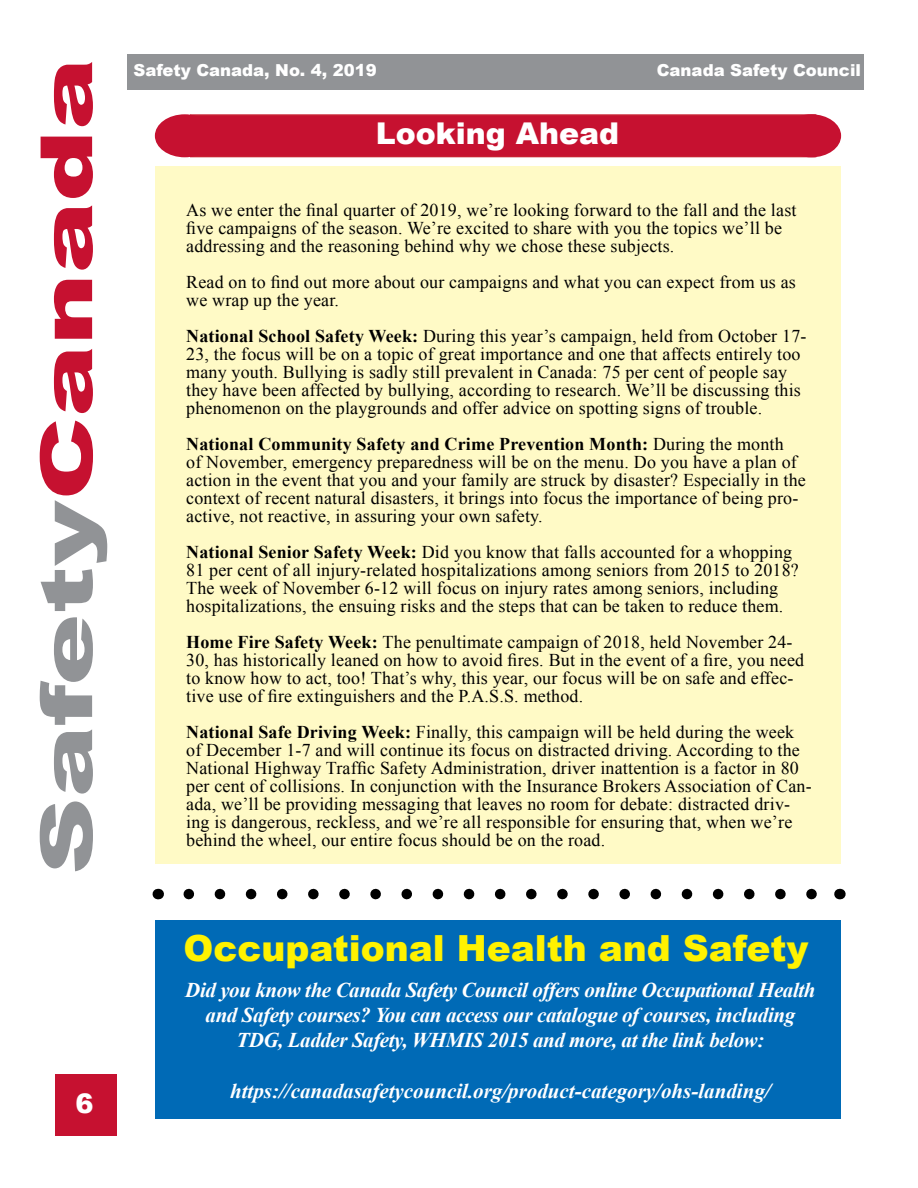
<style>
.page{position:relative;width:918px;height:1188px;background:#fff}
.page>*{position:absolute;margin:0;border:0;box-sizing:border-box;transform-origin:0 0}
.t1{font:900 72px "Arial";color:#919396;scale:1.49 1}
.t2{font:900 36px "Arial";color:#fff200}
.t3{font:900 30px "Arial";color:#fff}
.t4{font:900 27px "Arial";color:#fff}
.t5{font:italic 700 21px/25.2px "Times New Roman";letter-spacing:-.02em;color:#fff;text-align:center}
.t6{font:italic 700 21px "Times New Roman";color:#fff}
.t7{font:18px/18px "Times New Roman";letter-spacing:.01em;color:#000}
.t8{font:900 16.5px "Arial";color:#fff}
.s1{color:#c61130}
.s2{font-weight:700}
</style>
<div class="page">
<div style="left:128px;top:54px;width:736px;height:36px;background:#919396"></div>
<svg style="left:189px;top:889px;width:628px;height:10px"></svg>
<div style="left:56px;top:1075px;width:61px;height:61px;background:#c61130"></div>
<div style="left:155px;top:920px;width:685px;height:198px;background:#006ab6"></div>
<div style="left:155px;top:167px;width:686px;height:697px;background:#fffac6"></div>
<div style="left:190px;top:114px;width:626px;height:43px;background:#c61130;border:2px solid #c72032"></div>
<div style="left:155px;top:114px;width:60px;height:43px;background:#c61130;border-radius:50%"></div>
<div style="left:781px;top:114px;width:60px;height:43px;background:#c61130;border-radius:50%"></div>
<h1 class="t1" style="left:14px;top:875px;width:550px;rotate:-90deg">Safety<span class="s1">Canada</span></h1>
<h3 class="t4" style="left:76px;top:1084px;width:20px">6</h3>
<p class="t8" style="left:134px;top:58px;width:245px">Safety Canada, No. 4, 2019</p>
<p class="t8" style="left:657px;top:58px;width:206px">Canada Safety Council</p>
<h3 class="t3" style="left:376px;top:112px;width:245px">Looking Ahead</h3>
<p class="t7" style="left:186px;top:201px;width:612px">As we enter the final quarter of 2019, we’re looking forward to the fall and the last five campaigns of the season. We’re excited to share with you the topics we’ll be addressing and the reasoning behind why we chose these subjects.</p>
<p class="t7" style="left:186px;top:273px;width:611px">Read on to find out more about our campaigns and what you can expect from us as we wrap up the year.</p>
<p class="t7" style="left:186px;top:327px;width:622px"><span class="s2">National School Safety Week:</span> During this year’s campaign, held from October 17- 23, the focus will be on a topic of great importance and one that affects entirely too many youth. Bullying is sadly still prevalent in Canada: 75 per cent of people say they have been affected by bullying, according to research. We’ll be discussing this phenomenon on the playgrounds and offer advice on spotting signs of trouble.</p>
<p class="t7" style="left:186px;top:435px;width:621px"><span class="s2">National Community Safety and Crime Prevention Month:</span> During the month<br>of November, emergency preparedness will be on the menu. Do you have a plan of action in the event that you and your family are struck by disaster? Especially in the context of recent natural disasters, it brings into focus the importance of being pro&shy;active, not reactive, in assuring your own safety.</p>
<p class="t7" style="left:186px;top:543px;width:614px"><span class="s2">National Senior Safety Week:</span> Did you know that falls accounted for a whopping 81 per cent of all injury-related hospitalizations among seniors from 2015 to 2018?<br>The week of November 6-12 will focus on injury rates among seniors, including hospitalizations, the ensuing risks and the steps that can be taken to reduce them.</p>
<p class="t7" style="left:186px;top:633px;width:620px"><span class="s2">Home Fire Safety Week:</span> The penultimate campaign of 2018, held November 24- 30, has historically leaned on how to avoid fires. But in the event of a fire, you need to know how to act, too! That’s why, this year, our focus will be on safe and effec&shy;tive use of fire extinguishers and the P.A.S.S. method.</p>
<p class="t7" style="left:186px;top:723px;width:627px"><span class="s2">National Safe Driving Week:</span> Finally, this campaign will be held during the week of December 1-7 and will continue its focus on distracted driving. According to the National Highway Traffic Safety Administration, driver inattention is a factor in 80 per cent of collisions. In conjunction with the Insurance Brokers Association of Can&shy;ada, we’ll be providing messaging that leaves no room for debate: distracted driv&shy;ing is dangerous, reckless, and we’re all responsible for ensuring that, when we’re behind the wheel, our entire focus should be on the road.</p>
<h2 class="t2" style="left:183px;top:922px;width:626px">Occupational Health and Safety</h2>
<p class="t5" style="left:185px;top:977px;width:632px">Did you know the Canada Safety Council offers online Occupational Health and Safety courses? You can access our catalogue of courses, including<br>TDG, Ladder Safety, WHMIS 2015 and more, at the link below:</p>
<p class="t6" style="left:230px;top:1076px;width:542px">https://canadasafetycouncil.org/product-category/ohs-landing/</p>
</div>
